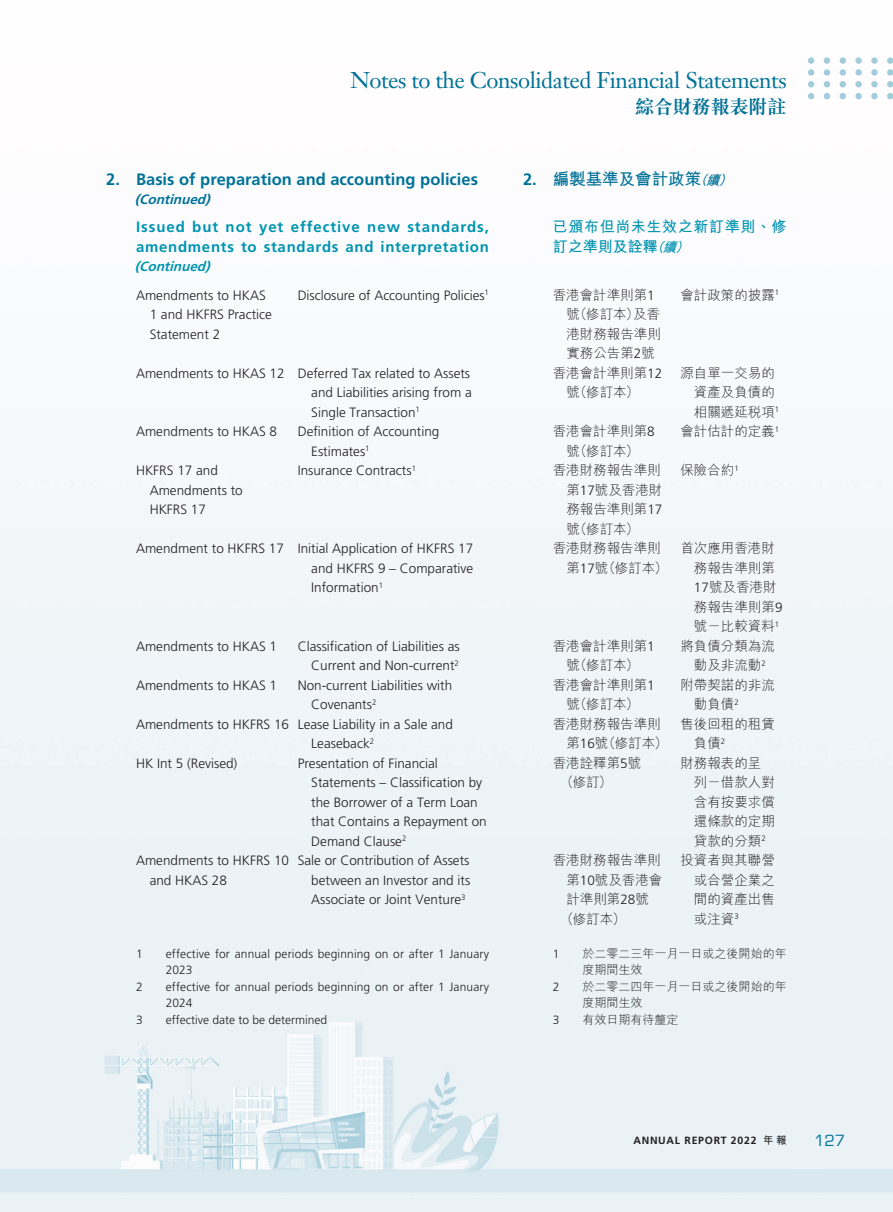
<style>
.page{position:relative;width:893px;height:1212px;background:#fff}
.page>*{position:absolute;margin:0;border:0;box-sizing:border-box;transform-origin:0 0}
.t1{font:22.5px "Janson Text LT Std";letter-spacing:-.02em;color:#007297}
.t2{font:700 19.5px "M Sung HK";letter-spacing:-.03em;color:#007297}
.t3{font:700 16.5px "Frutiger LT Std";color:#007297}
.t4{font:700 16.5px "M Hei HK";color:#007297}
.t5{font:700 15px/19.5px "Frutiger LT Std";letter-spacing:.045em;color:#0094b1}
.t6{font:700 15px/19.5px "M Hei HK";letter-spacing:.04em;color:#0094b1}
.t7{font:15px "Eurostile LT Std";color:#007297}
.t8{font:300 13.5px/19.5px "Frutiger LT Std";color:#231f20}
.t9{font:300 13.5px/19.5px "M Hei HK";color:#231f20}
.t10{font:italic 700 13.5px "Frutiger LT Std";color:#007297}
.t11{font:italic 700 13.5px "Frutiger LT Std";color:#0094b1}
.t12{font:300 12px/16.5px "Frutiger LT Std";letter-spacing:.01em;color:#231f20}
.t13{font:300 12px/16.5px "M Hei HK";color:#231f20}
.t14{font:700 10.5px "Frutiger LT Std";letter-spacing:.07em;color:#231f20}
.s1{font-family:"Frutiger LT Std"}
.s2{font-style:italic;font-size:13.5px}
.s3{font-family:"M Hei HK"}
</style>
<div class="page">
<img style="left:0;top:58px;width:893px;height:1154px">
<svg style="left:887px;top:93px;width:6px;height:6px"></svg>
<div style="left:871px;top:93px;width:7px;height:6px;background:#a1ccda;border-radius:50%"></div>
<div style="left:855px;top:93px;width:7px;height:6px;background:#a1ccda;border-radius:50%"></div>
<svg style="left:840px;top:93px;width:6px;height:6px"></svg>
<svg style="left:824px;top:93px;width:6px;height:6px"></svg>
<svg style="left:808px;top:93px;width:6px;height:6px"></svg>
<svg style="left:887px;top:81px;width:6px;height:6px"></svg>
<div style="left:871px;top:81px;width:7px;height:6px;background:#a1ccda;border-radius:50%"></div>
<div style="left:855px;top:81px;width:7px;height:6px;background:#a1ccda;border-radius:50%"></div>
<svg style="left:840px;top:81px;width:6px;height:6px"></svg>
<svg style="left:824px;top:81px;width:6px;height:6px"></svg>
<svg style="left:808px;top:81px;width:6px;height:6px"></svg>
<div style="left:887px;top:69px;width:6px;height:7px;background:#a1ccda;border-radius:50%"></div>
<div style="left:871px;top:69px;width:7px;height:7px;background:#a1ccda;border-radius:50%"></div>
<div style="left:855px;top:69px;width:7px;height:7px;background:#a1ccda;border-radius:50%"></div>
<div style="left:840px;top:69px;width:6px;height:7px;background:#a1ccda;border-radius:50%"></div>
<div style="left:824px;top:69px;width:6px;height:7px;background:#a1ccda;border-radius:50%"></div>
<div style="left:808px;top:69px;width:6px;height:7px;background:#a1ccda;border-radius:50%"></div>
<div style="left:887px;top:57px;width:6px;height:7px;background:#a1ccda;border-radius:50%"></div>
<div style="left:871px;top:57px;width:7px;height:7px;background:#a1ccda;border-radius:50%"></div>
<div style="left:855px;top:57px;width:7px;height:7px;background:#a1ccda;border-radius:50%"></div>
<div style="left:840px;top:57px;width:6px;height:7px;background:#a1ccda;border-radius:50%"></div>
<div style="left:824px;top:57px;width:6px;height:7px;background:#a1ccda;border-radius:50%"></div>
<div style="left:808px;top:57px;width:6px;height:7px;background:#a1ccda;border-radius:50%"></div>
<h1 class="t1" style="left:350px;top:66px;width:438px">Notes to the Consolidated Financial Statements</h1>
<h2 class="t2" style="left:635px;top:93px;width:153px">綜合財務報表附註</h2>
<p class="t3" style="left:106px;top:169px;width:373px">2. Basis of preparation and accounting policies</p>
<p class="t10" style="left:135px;top:192px;width:81px">(Continued)</p>
<p class="t5" style="left:136px;top:217px;width:354px">Issued but not yet effective new standards, amendments to standards and interpretation</p>
<p class="t11" style="left:135px;top:259px;width:81px">(Continued)</p>
<p class="t8" style="left:150px;top:285px;width:124px;text-indent:-14px">Amendments to HKAS<br>1 and HKFRS Practice<br>Statement 2</p>
<p class="t8" style="left:298px;top:285px;width:193px">Disclosure of Accounting Policies<sup>1</sup></p>
<p class="t8" style="left:136px;top:363px;width:336px">Amendments to HKAS 12 Deferred Tax related to Assets</p>
<p class="t8" style="left:311px;top:383px;width:162px">and Liabilities arising from a</p>
<p class="t8" style="left:311px;top:402px;width:110px">Single Transaction<sup>1</sup></p>
<p class="t8" style="left:136px;top:422px;width:143px">Amendments to HKAS 8</p>
<p class="t8" style="left:311px;top:422px;width:130px;text-indent:-14px">Definition of Accounting<br>Estimates<sup>1</sup></p>
<p class="t8" style="left:150px;top:461px;width:95px;text-indent:-14px">HKFRS 17 and<br>Amendments to<br>HKFRS 17</p>
<p class="t8" style="left:298px;top:461px;width:120px">Insurance Contracts<sup>1</sup></p>
<p class="t8" style="left:311px;top:539px;width:164px;text-align:justify;text-indent:-175px">Amendment to HKFRS 17 Initial Application of HKFRS 17 and HKFRS 9 – Comparative Information<sup>1</sup></p>
<p class="t8" style="left:136px;top:636px;width:143px">Amendments to HKAS 1</p>
<p class="t8" style="left:298px;top:636px;width:163px;text-align:right">Classification of Liabilities as<br>Current and Non-current<sup>2</sup></p>
<p class="t8" style="left:136px;top:675px;width:143px">Amendments to HKAS 1</p>
<p class="t8" style="left:298px;top:675px;width:156px">Non-current Liabilities with</p>
<p class="t8" style="left:311px;top:695px;width:67px">Covenants<sup>2</sup></p>
<p class="t8" style="left:136px;top:714px;width:318px">Amendments to HKFRS 16 Lease Liability in a Sale and</p>
<p class="t8" style="left:311px;top:734px;width:64px">Leaseback<sup>2</sup></p>
<p class="t8" style="left:136px;top:753px;width:103px">HK Int 5 (Revised)</p>
<p class="t8" style="left:311px;top:753px;width:177px;text-indent:-14px">Presentation of Financial<br>Statements – Classification by the Borrower of a Term Loan that Contains a Repayment on<br>Demand Clause<sup>2</sup></p>
<p class="t8" style="left:150px;top:851px;width:141px;text-indent:-14px">Amendments to HKFRS 10 and HKAS 28</p>
<p class="t8" style="left:311px;top:851px;width:161px;text-align:justify;text-indent:-14px">Sale or Contribution of Assets between an Investor and its Associate or Joint Venture<sup>3</sup></p>
<p class="t12" style="left:136px;top:946px;width:8px">1</p>
<p class="t12" style="left:166px;top:946px;width:325px">effective for annual periods beginning on or after 1 January<br>2023</p>
<p class="t12" style="left:136px;top:979px;width:8px">2</p>
<p class="t12" style="left:166px;top:979px;width:325px">effective for annual periods beginning on or after 1 January<br>2024</p>
<p class="t12" style="left:136px;top:1012px;width:8px">3</p>
<p class="t12" style="left:166px;top:1012px;width:163px">effective date to be determined</p>
<p class="t4" style="left:523px;top:167px;width:215px"><span class="s1">2.</span> 編製基準及會計政策<span class="s2">（續）</span></p>
<p class="t6" style="left:553px;top:216px;width:235px">已頒布但尚未生效之新訂準則、修訂之準則及詮釋<span class="s2">（續）</span></p>
<p class="t9" style="left:566px;top:284px;width:96px;text-indent:-14px">香港會計準則第<span class="s1">1</span>號（修訂本）及香港財務報告準則實務公告第<span class="s1">2</span>號</p>
<p class="t9" style="left:680px;top:284px;width:100px">會計政策的披露<sup>1</sup></p>
<p class="t9" style="left:566px;top:362px;width:97px;text-indent:-14px">香港會計準則第<span class="s1">12</span>號（修訂本）</p>
<p class="t9" style="left:694px;top:362px;width:87px;text-indent:-14px">源自單一交易的資產及負債的相關遞延稅項<sup>1</sup></p>
<p class="t9" style="left:553px;top:421px;width:104px;text-align:center">香港會計準則第<span class="s1">8</span>號（修訂本）</p>
<p class="t9" style="left:680px;top:421px;width:100px">會計估計的定義<sup>1</sup></p>
<p class="t9" style="left:566px;top:460px;width:98px;text-align:justify;text-indent:-14px">香港財務報告準則第<span class="s1">17</span>號及香港財務報告準則第<span class="s1">17</span>號（修訂本）</p>
<p class="t9" style="left:680px;top:460px;width:60px">保險合約<sup>1</sup></p>
<p class="t9" style="left:566px;top:538px;width:103px;text-indent:-14px">香港財務報告準則第<span class="s1">17</span>號（修訂本）</p>
<p class="t9" style="left:694px;top:538px;width:90px;text-indent:-14px">首次應用香港財務報告準則第<br><span class="s1">17</span>號及香港財務報告準則第<span class="s1">9</span>號－比較資料<sup>1</sup></p>
<p class="t9" style="left:553px;top:635px;width:104px;text-align:center">香港會計準則第<span class="s1">1</span>號（修訂本）</p>
<p class="t9" style="left:680px;top:635px;width:96px;text-align:center">將負債分類為流動及非流動<sup>2</sup></p>
<p class="t9" style="left:553px;top:674px;width:104px;text-align:center">香港會計準則第<span class="s1">1</span>號（修訂本）</p>
<p class="t9" style="left:694px;top:674px;width:82px;text-indent:-14px">附帶契諾的非流動負債<sup>2</sup></p>
<p class="t9" style="left:566px;top:713px;width:103px;text-indent:-14px">香港財務報告準則第<span class="s1">16</span>號（修訂本）</p>
<p class="t9" style="left:694px;top:713px;width:82px;text-indent:-14px">售後回租的租賃負債<sup>2</sup></p>
<p class="t9" style="left:560px;top:752px;width:82px;text-indent:-8px">香港詮釋第<span class="s1">5</span>號（修訂）</p>
<p class="t9" style="left:694px;top:752px;width:83px;text-indent:-14px">財務報表的呈列－借款人對含有按要求償還條款的定期貸款的分類<sup>2</sup></p>
<p class="t9" style="left:553px;top:850px;width:109px">香港財務報告準則</p>
<p class="t9" style="left:566px;top:869px;width:98px">第<span class="s1">10</span>號及香港會</p>
<p class="t9" style="left:566px;top:889px;width:84px">計準則第<span class="s1">28</span>號</p>
<p class="t9" style="left:560px;top:908px;width:67px">（修訂本）</p>
<p class="t9" style="left:694px;top:850px;width:83px;text-align:justify;text-indent:-14px">投資者與其聯營或合營企業之間的資產出售或注資<sup>3</sup></p>
<p class="t12" style="left:553px;top:946px;width:8px">1</p>
<p class="t13" style="left:583px;top:945px;width:206px">於二零二三年一月一日或之後開始的年度期間生效</p>
<p class="t12" style="left:553px;top:979px;width:8px">2</p>
<p class="t13" style="left:583px;top:978px;width:206px">於二零二四年一月一日或之後開始的年度期間生效</p>
<p class="t12" style="left:553px;top:1012px;width:8px">3</p>
<p class="t13" style="left:583px;top:1011px;width:97px">有效日期有待釐定</p>
<p class="t14" style="left:633px;top:1134px;width:155px">ANNUAL REPORT 2022 <span class="s3">年報</span></p>
<p class="t7" style="left:814px;top:1131px;width:33px">127</p>
</div>
